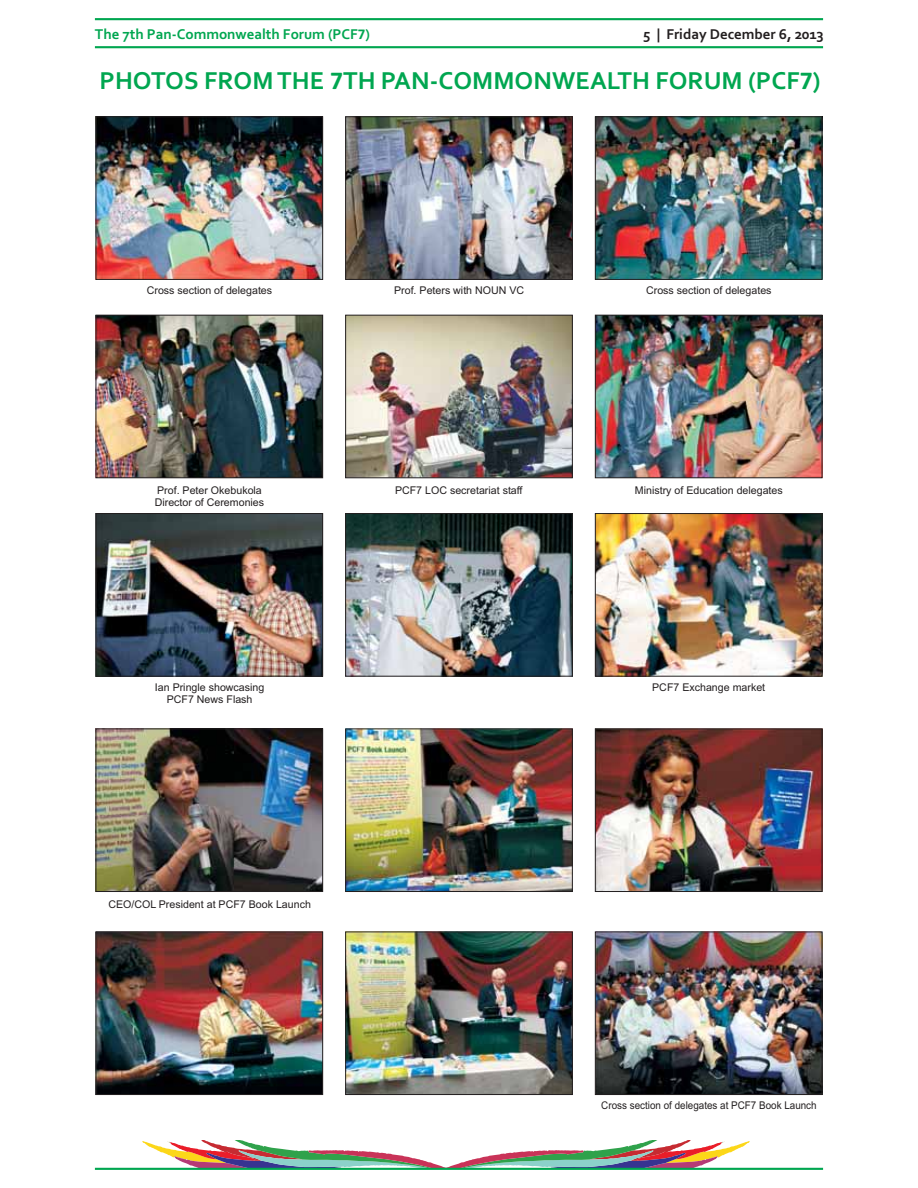
<style>
.page{position:relative;width:918px;height:1188px;background:#fff}
.page>*{position:absolute;margin:0;border:0;box-sizing:border-box;transform-origin:0 0}
.t1{font:700 25.65px "Corbel";color:#00a650}
.t2{font:700 14.85px "Corbel";color:#00a650}
.t3{font:700 14.85px "Corbel";color:#231f20}
.t4{font:10.65px/11.9px "Arial";color:#231f20;text-align:center}
.t5{font:10.65px "Arial";color:#231f20;scale:.93 1}
.s1{font-family:"Calibri"}
</style>
<div class="page">
<hr style="left:95px;top:46px;width:728px;height:2px;background:#00a650">
<hr style="left:95px;top:18px;width:728px;height:2px;background:#00a650">
<svg style="left:142px;top:1140px;width:608px;height:28px"></svg>
<img style="left:98px;top:119px;width:223px;height:159px">
<div style="left:96px;top:117px;width:227px;height:163px;border:1px solid #231f20"></div>
<img style="left:348px;top:119px;width:222px;height:159px">
<div style="left:346px;top:117px;width:226px;height:163px;border:1px solid #231f20"></div>
<img style="left:597px;top:119px;width:223px;height:159px">
<div style="left:595px;top:117px;width:227px;height:163px;border:1px solid #231f20"></div>
<img style="left:98px;top:317px;width:223px;height:159px">
<div style="left:96px;top:315px;width:227px;height:163px;border:1px solid #231f20"></div>
<img style="left:348px;top:317px;width:222px;height:159px">
<div style="left:346px;top:315px;width:226px;height:163px;border:1px solid #231f20"></div>
<img style="left:597px;top:317px;width:223px;height:159px">
<div style="left:595px;top:315px;width:227px;height:163px;border:1px solid #231f20"></div>
<img style="left:597px;top:515px;width:223px;height:159px">
<div style="left:595px;top:513px;width:227px;height:163px;border:1px solid #231f20"></div>
<img style="left:348px;top:515px;width:222px;height:159px">
<div style="left:346px;top:513px;width:226px;height:163px;border:1px solid #231f20"></div>
<hr style="left:95px;top:1168px;width:728px;height:2px;background:#00a650">
<img style="left:98px;top:731px;width:223px;height:159px">
<div style="left:96px;top:729px;width:227px;height:163px;border:1px solid #231f20"></div>
<img style="left:348px;top:731px;width:222px;height:159px">
<div style="left:346px;top:729px;width:226px;height:163px;border:1px solid #231f20"></div>
<img style="left:98px;top:934px;width:223px;height:159px">
<div style="left:96px;top:932px;width:227px;height:163px;border:1px solid #231f20"></div>
<img style="left:348px;top:934px;width:222px;height:159px">
<div style="left:346px;top:932px;width:226px;height:163px;border:1px solid #231f20"></div>
<img style="left:597px;top:934px;width:223px;height:159px">
<div style="left:595px;top:932px;width:227px;height:163px;border:1px solid #231f20"></div>
<img style="left:98px;top:515px;width:223px;height:159px">
<div style="left:96px;top:513px;width:227px;height:163px;border:1px solid #231f20"></div>
<img style="left:597px;top:731px;width:223px;height:159px">
<div style="left:595px;top:729px;width:227px;height:163px;border:1px solid #231f20"></div>
<h2 class="t2" style="left:95px;top:25px;width:277px">The 7th Pan-Commonwealth Forum (PCF<span class="s1">7</span>)</h2>
<h2 class="t3" style="left:643px;top:25px;width:182px">5 | Friday December 6, 2013</h2>
<h1 class="t1" style="left:100px;top:65px;width:722px">PHOTOS FROM THE <span class="s1">7</span>TH PAN-COMMONWEALTH FORUM (PCF<span class="s1">7</span>)</h1>
<p class="t4" style="left:147px;top:285px;width:127px">Cross section of delegates</p>
<p class="t4" style="left:394px;top:285px;width:132px">Prof. Peters with NOUN VC</p>
<p class="t4" style="left:646px;top:285px;width:127px">Cross section of delegates</p>
<p class="t4" style="left:157px;top:485px;width:106px">Prof. Peter Okebukola</p>
<p class="t4" style="left:395px;top:485px;width:129px">PCF7 LOC secretariat staff</p>
<p class="t4" style="left:155px;top:497px;width:111px">Director of Ceremonies</p>
<p class="t4" style="left:635px;top:485px;width:149px">Ministry of Education delegates</p>
<p class="t4" style="left:155px;top:683px;width:111px">Ian Pringle showcasing<br>PCF7 News Flash</p>
<p class="t4" style="left:652px;top:683px;width:114px">PCF7 Exchange market</p>
<p class="t4" style="left:108px;top:899px;width:204px">CEO/COL President at PCF7 Book Launch</p>
<p class="t5" style="left:601px;top:1101px;width:233px">Cross section of delegates at PCF7 Book Launch</p>
</div>
